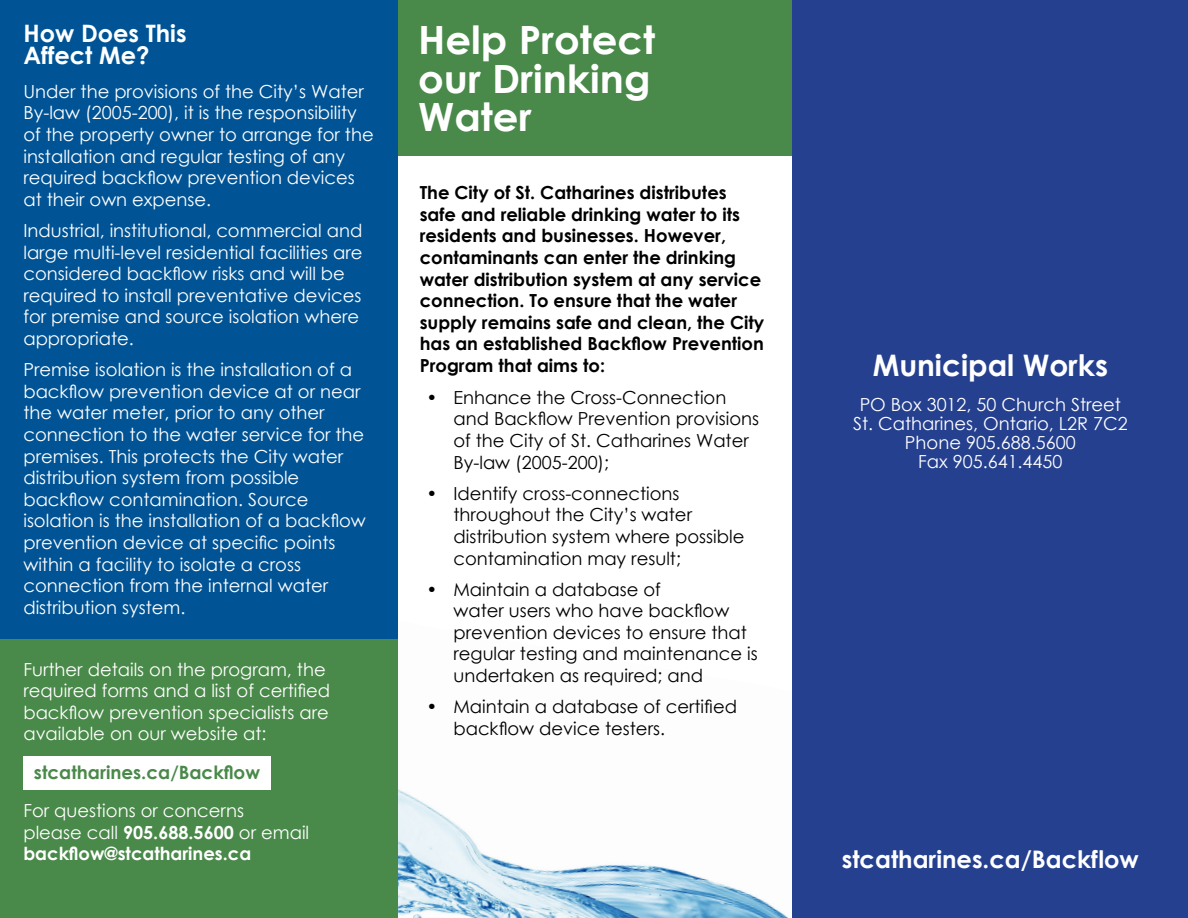
<style>
.page{position:relative;width:1188px;height:918px;background:#fff}
.page>*{position:absolute;margin:0;border:0;box-sizing:border-box;transform-origin:0 0}
.t1{font:700 39px/38.2px "Century Gothic";color:#fff}
.t2{font:700 29.7px "Century Gothic";color:#fff}
.Links{font:700 24.15px "Century Gothic";color:#fff}
.Top_Title_White_H1{font:700 24px "Century Gothic";color:#fff}
.Paragraph_White_P{font:700 18.45px "Century Gothic";color:#498949}
.Paragraph_White_P-2{font:18px/21.6px "Century Gothic";color:#fff}
.Basic_Bullets_List__p{font:18px/21.6px "Century Gothic";color:#000}
.Paragraph_Bold_Black_P{font:700 18px/21.6px "Century Gothic";color:#000}
.Paragraph_White_P-3{font:700 18px/21.6px "Century Gothic";color:#fff}
.s1{font-weight:400}
</style>
<div class="page">
<div style="left:396px;top:0;width:397px;height:156px;background:#498949"></div>
<div style="left:0;top:0;width:397px;height:918px;background:#005496"></div>
<div style="left:793px;top:0;width:395px;height:918px;background:#25408f"></div>
<img style="left:397px;top:549px;width:396px;height:369px">
<div style="left:0;top:639px;width:397px;height:279px;background:#498949"></div>
<div style="left:23px;top:756px;width:248px;height:34px;background:#fff"></div>
<h1 class="Top_Title_White_H1" style="left:23px;top:15px;width:165px">How Does This</h1>
<h1 class="Top_Title_White_H1" style="left:23px;top:37px;width:128px">Affect Me?</h1>
<p class="Paragraph_White_P-2" style="left:23px;top:80px;width:352px">Under the provisions of the City’s Water By-law (2005-200), it is the responsibility of the property owner to arrange for the installation and regular testing of any required backflow prevention devices at their own expense.</p>
<p class="Paragraph_White_P-2" style="left:23px;top:219px;width:341px">Industrial, institutional, commercial and large multi-level residential facilities are considered backflow risks and will be required to install preventative devices for premise and source isolation where appropriate.</p>
<p class="Paragraph_White_P-2" style="left:23px;top:359px;width:344px">Premise isolation is the installation of a backflow prevention device at or near the water meter, prior to any other connection to the water service for the premises. This protects the City water distribution system from possible backflow contamination. Source isolation is the installation of a backflow prevention device at specific points within a facility to isolate a cross connection from the internal water distribution system.</p>
<p class="Paragraph_White_P-2" style="left:23px;top:658px;width:308px">Further details on the program, the required forms and a list of certified backflow prevention specialists are available on our website at:</p>
<p class="Paragraph_White_P" style="left:34px;top:758px;width:228px">stcatharines.ca/Backflow</p>
<p class="Paragraph_White_P-2" style="left:23px;top:800px;width:222px">For questions or concerns</p>
<p class="Paragraph_White_P-3" style="left:23px;top:821px;width:287px"><span class="s1">please call</span> 905.688.5600 <span class="s1">or email </span>backflow@stcatharines.ca</p>
<p class="t1" style="left:418px;top:19px;width:239px">Help Protect our Drinking<br>Water</p>
<p class="Paragraph_Bold_Black_P" style="left:420px;top:181px;width:346px">The City of St. Catharines distributes safe and reliable drinking water to its residents and businesses. However, contaminants can enter the drinking water distribution system at any service connection. To ensure that the water supply remains safe and clean, the City has an established Backflow Prevention Program that aims to:</p>
<p class="Basic_Bullets_List__p" style="left:453px;top:386px;width:307px;text-indent:-27px">• Enhance the Cross-Connection and Backflow Prevention provisions of the City of St. Catharines Water<br>By-law (2005-200);</p>
<p class="Basic_Bullets_List__p" style="left:453px;top:482px;width:292px;text-indent:-27px">• Identify cross-connections throughout the City’s water distribution system where possible contamination may result;</p>
<p class="Basic_Bullets_List__p" style="left:453px;top:578px;width:306px;text-indent:-27px">• Maintain a database of<br>water users who have backflow prevention devices to ensure that regular testing and maintenance is undertaken as required; and</p>
<p class="Basic_Bullets_List__p" style="left:453px;top:696px;width:285px;text-indent:-27px">• Maintain a database of certified backflow device testers.</p>
<p class="t2" style="left:873px;top:343px;width:237px">Municipal Works</p>
<p class="Paragraph_White_P-2" style="left:853px;top:394px;width:276px;line-height:19.2px;text-align:center">PO Box 3012, 50 Church Street<br>St. Catharines, Ontario, L2R 7C2<br>Phone 905.688.5600<br>Fax 905.641.4450</p>
<p class="Links" style="left:842px;top:841px;width:299px">stcatharines.ca/Backflow</p>
</div>
